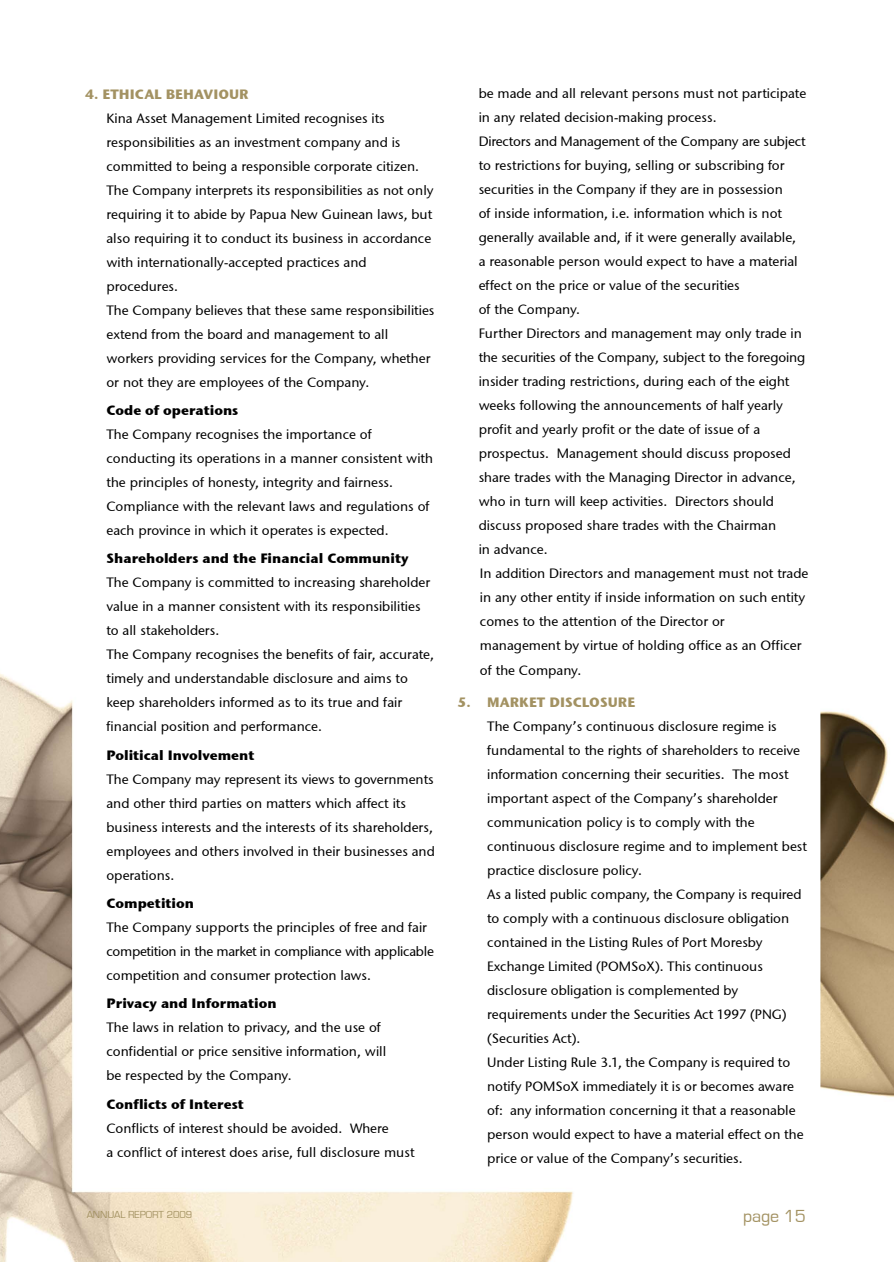
<style>
.page{position:relative;width:894px;height:1262px;background:#fff}
.page>*{position:absolute;margin:0;border:0;box-sizing:border-box;transform-origin:0 0}
.t1{font:18px "Eurostile";color:#a39262}
.t2{font:13.5px/24px "Stone Sans ITCTT Medium";color:#000}
.t3{font:13.5px "Stone Sans ITCTT Bold";color:#000}
.t4{font:13.5px "Stone Sans ITCTT Bold";color:#a39262}
.t5{font:10.5px "Eurostile";letter-spacing:-.01em;color:#a39262}
</style>
<div class="page">
<img style="left:0;top:674px;width:894px;height:588px">
<p class="t4" style="left:85px;top:85px;width:165px">4. ETHICAL BEHAVIOUR</p>
<p class="t2" style="left:106px;top:106px;width:329px">Kina Asset Management Limited recognises its responsibilities as an investment company and is committed to being a responsible corporate citizen.<br>The Company interprets its responsibilities as not only requiring it to abide by Papua New Guinean laws, but also requiring it to conduct its business in accordance with internationally-accepted practices and procedures.<br>The Company believes that these same responsibilities extend from the board and management to all workers providing services for the Company, whether or not they are employees of the Company.</p>
<p class="t3" style="left:106px;top:401px;width:133px">Code of operations</p>
<p class="t2" style="left:106px;top:422px;width:328px">The Company recognises the importance of conducting its operations in a manner consistent with the principles of honesty, integrity and fairness.<br>Compliance with the relevant laws and regulations of each province in which it operates is expected.</p>
<p class="t3" style="left:106px;top:550px;width:304px">Shareholders and the Financial Community</p>
<p class="t2" style="left:106px;top:570px;width:329px">The Company is committed to increasing shareholder value in a manner consistent with its responsibilities to all stakeholders.<br>The Company recognises the benefits of fair, accurate, timely and understandable disclosure and aims to keep shareholders informed as to its true and fair financial position and performance.</p>
<p class="t3" style="left:106px;top:746px;width:150px">Political Involvement</p>
<p class="t2" style="left:106px;top:767px;width:330px">The Company may represent its views to governments and other third parties on matters which affect its business interests and the interests of its shareholders, employees and others involved in their businesses and operations.</p>
<p class="t3" style="left:106px;top:894px;width:89px">Competition</p>
<p class="t2" style="left:106px;top:915px;width:329px">The Company supports the principles of free and fair competition in the market in compliance with applicable competition and consumer protection laws.</p>
<p class="t3" style="left:106px;top:995px;width:172px">Privacy and Information</p>
<p class="t2" style="left:106px;top:1015px;width:281px">The laws in relation to privacy, and the use of confidential or price sensitive information, will be respected by the Company.</p>
<p class="t3" style="left:106px;top:1095px;width:139px">Conflicts of Interest</p>
<p class="t2" style="left:106px;top:1115px;width:310px">Conflicts of interest should be avoided. Where<br>a conflict of interest does arise, full disclosure must</p>
<p class="t2" style="left:478px;top:81px;width:331px">be made and all relevant persons must not participate in any related decision-making process.<br>Directors and Management of the Company are subject to restrictions for buying, selling or subscribing for securities in the Company if they are in possession<br>of inside information, i.e. information which is not generally available and, if it were generally available,<br>a reasonable person would expect to have a material effect on the price or value of the securities<br>of the Company.<br>Further Directors and management may only trade in the securities of the Company, subject to the foregoing insider trading restrictions, during each of the eight weeks following the announcements of half yearly profit and yearly profit or the date of issue of a prospectus. Management should discuss proposed share trades with the Managing Director in advance, who in turn will keep activities. Directors should discuss proposed share trades with the Chairman<br>in advance.<br>In addition Directors and management must not trade in any other entity if inside information on such entity comes to the attention of the Director or<br>management by virtue of holding office as an Officer of the Company.</p>
<p class="t4" style="left:457px;top:693px;width:179px">5. MARKET DISCLOSURE</p>
<p class="t2" style="left:487px;top:714px;width:321px">The Company’s continuous disclosure regime is fundamental to the rights of shareholders to receive information concerning their securities. The most important aspect of the Company’s shareholder communication policy is to comply with the continuous disclosure regime and to implement best practice disclosure policy.<br>As a listed public company, the Company is required to comply with a continuous disclosure obligation contained in the Listing Rules of Port Moresby Exchange Limited (POMSoX). This continuous disclosure obligation is complemented by requirements under the Securities Act 1997 (PNG) (Securities Act).<br>Under Listing Rule 3.1, the Company is required to notify POMSoX immediately it is or becomes aware of: any information concerning it that a reasonable person would expect to have a material effect on the price or value of the Company’s securities.</p>
<p class="t5" style="left:87px;top:1208px;width:107px">ANN UAL REPORT 2009</p>
<h1 class="t1" style="left:743px;top:1206px;width:64px">PAGE 15</h1>
</div>
